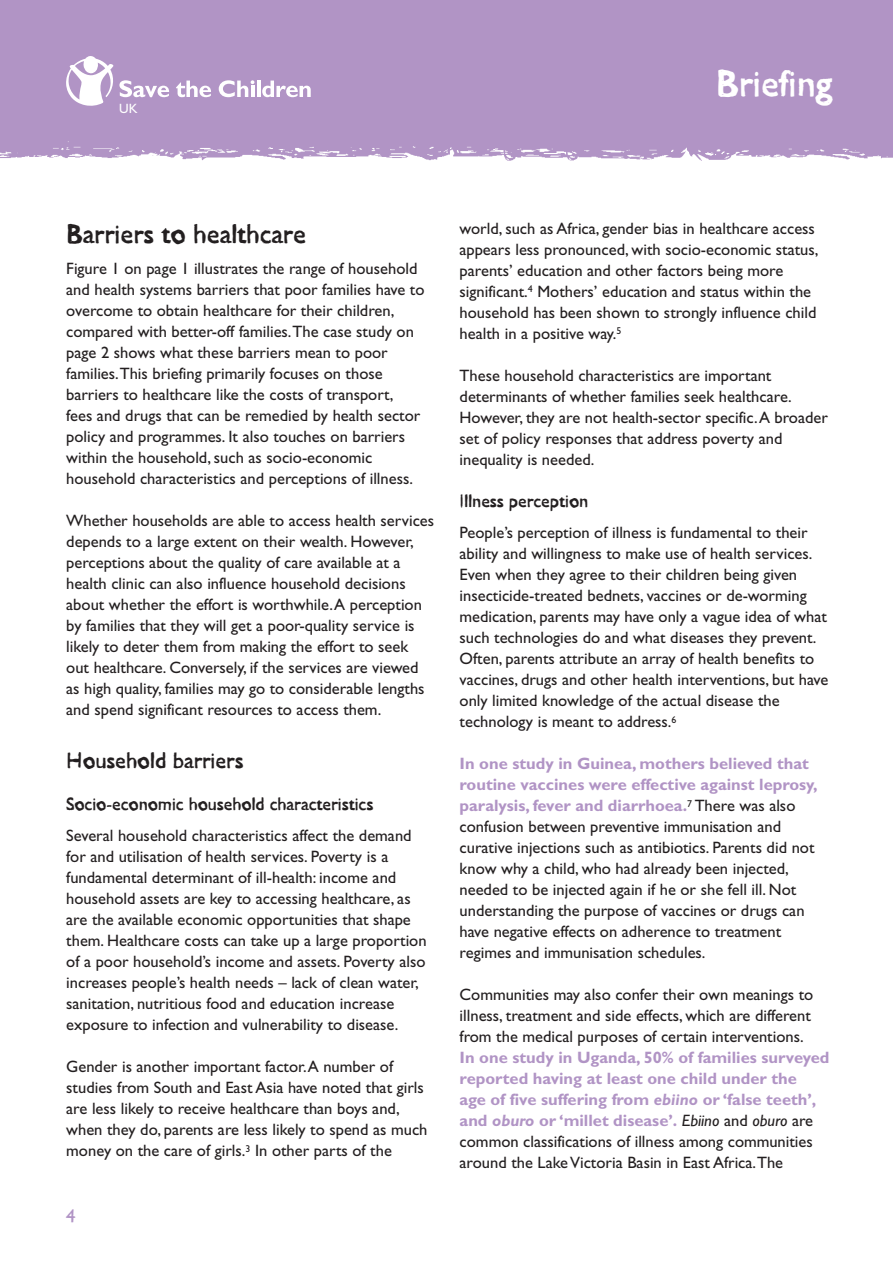
<style>
.page{position:relative;width:893px;height:1263px;background:#fff}
.page>*{position:absolute;margin:0;border:0;box-sizing:border-box;transform-origin:0 0}
.t1{font:37.5px "SC Morgan";color:#fff}
.t2{font:27px "SC Morgan";color:#231f20}
.t3{font:22.5px "SC Morgan";color:#231f20}
.t4{font:18px "SC Morgan";color:#231f20}
.t5{font:18px "SC Morgan";color:#b194c5}
.t6{font:16.5px/21px "Gill Sans";color:#231f20}
.t7{font:700 16.5px/21px "Gill Sans";color:#b194c5}
.t8{font:13.5px "Gill Sans";color:#fff}
.s1{font-weight:700;color:#b194c5}
.s2{font-style:italic}
.s3{font-weight:400;font-style:italic;color:#231f20}
.s4{font-weight:400;color:#231f20}
</style>
<div class="page">
<div style="left:0;top:0;width:893px;height:161px;background:#b194c5"></div>
<p class="t8" style="left:119px;top:104px;width:20px">UK</p>
<h1 class="t1" style="left:716px;top:69px;width:117px">Briefing</h1>
<h2 class="t2" style="left:66px;top:223px;width:241px">Barriers to healthcare</h2>
<p class="t6" style="left:66px;top:260px;width:360px">Figure 1 on page 1 illustrates the range of household and health systems barriers that poor families have to overcome to obtain healthcare for their children, compared with better-off families.The case study on page 2 shows what these barriers mean to poor families.This briefing primarily focuses on those barriers to healthcare like the costs of transport,<br>fees and drugs that can be remedied by health sector policy and programmes. It also touches on barriers within the household, such as socio-economic household characteristics and perceptions of illness.</p>
<p class="t6" style="left:66px;top:512px;width:369px">Whether households are able to access health services depends to a large extent on their wealth. However, perceptions about the quality of care available at a health clinic can also influence household decisions about whether the effort is worthwhile.A perception by families that they will get a poor-quality service is likely to deter them from making the effort to seek out healthcare. Conversely, if the services are viewed as high quality, families may go to considerable lengths and spend significant resources to access them.</p>
<h3 class="t3" style="left:66px;top:751px;width:179px">Household barriers</h3>
<p class="t4" style="left:66px;top:797px;width:308px">Socio-economic household characteristics</p>
<p class="t6" style="left:66px;top:827px;width:362px">Several household characteristics affect the demand for and utilisation of health services. Poverty is a fundamental determinant of ill-health: income and household assets are key to accessing healthcare, as are the available economic opportunities that shape them. Healthcare costs can take up a large proportion of a poor household’s income and assets. Poverty also increases people’s health needs – lack of clean water, sanitation, nutritious food and education increase exposure to infection and vulnerability to disease.</p>
<p class="t6" style="left:66px;top:1058px;width:363px">Gender is another important factor.A number of studies from South and East Asia have noted that girls are less likely to receive healthcare than boys and, when they do, parents are less likely to spend as much money on the care of girls.<sup>3</sup> In other parts of the</p>
<p class="t5" style="left:66px;top:1208px;width:10px">4</p>
<p class="t6" style="left:460px;top:219px;width:360px">world, such as Africa, gender bias in healthcare access appears less pronounced, with socio-economic status, parents’ education and other factors being more significant.<sup>4</sup> Mothers’ education and status within the household has been shown to strongly influence child health in a positive way.<sup>5</sup></p>
<p class="t6" style="left:460px;top:366px;width:370px">These household characteristics are important determinants of whether families seek healthcare.<br>However, they are not health-sector specific.A broader set of policy responses that address poverty and inequality is needed.</p>
<p class="t4" style="left:460px;top:494px;width:130px">Illness perception</p>
<p class="t6" style="left:460px;top:524px;width:370px">People’s perception of illness is fundamental to their ability and willingness to make use of health services.<br>Even when they agree to their children being given insecticide-treated bednets, vaccines or de-worming medication, parents may have only a vague idea of what such technologies do and what diseases they prevent.<br>Often, parents attribute an array of health benefits to vaccines, drugs and other health interventions, but have only limited knowledge of the actual disease the technology is meant to address.<sup>6</sup></p>
<p class="t6" style="left:460px;top:755px;width:360px"><span class="s1">In one study in Guinea, mothers believed that routine vaccines were effective against leprosy, paralysis, fever and diarrhoea.</span><sup>7</sup> There was also confusion between preventive immunisation and curative injections such as antibiotics. Parents did not know why a child, who had already been injected, needed to be injected again if he or she fell ill. Not understanding the purpose of vaccines or drugs can have negative effects on adherence to treatment regimes and immunisation schedules.</p>
<p class="t6" style="left:460px;top:986px;width:355px">Communities may also confer their own meanings to illness, treatment and side effects, which are different from the medical purposes of certain interventions.</p>
<p class="t7" style="left:460px;top:1049px;width:371px">In one study in Uganda, 50% of families surveyed reported having at least one child under the<br>age of five suffering from <span class="s2">ebiino</span> or ‘false teeth’, and <span class="s2">oburo</span> or ‘millet disease’. <span class="s3">Ebiino</span> <span class="s4">and</span> <span class="s3">oburo</span> <span class="s4">are common classifications of illness among communities around the Lake Victoria Basin in East Africa.The</span></p>
</div>
